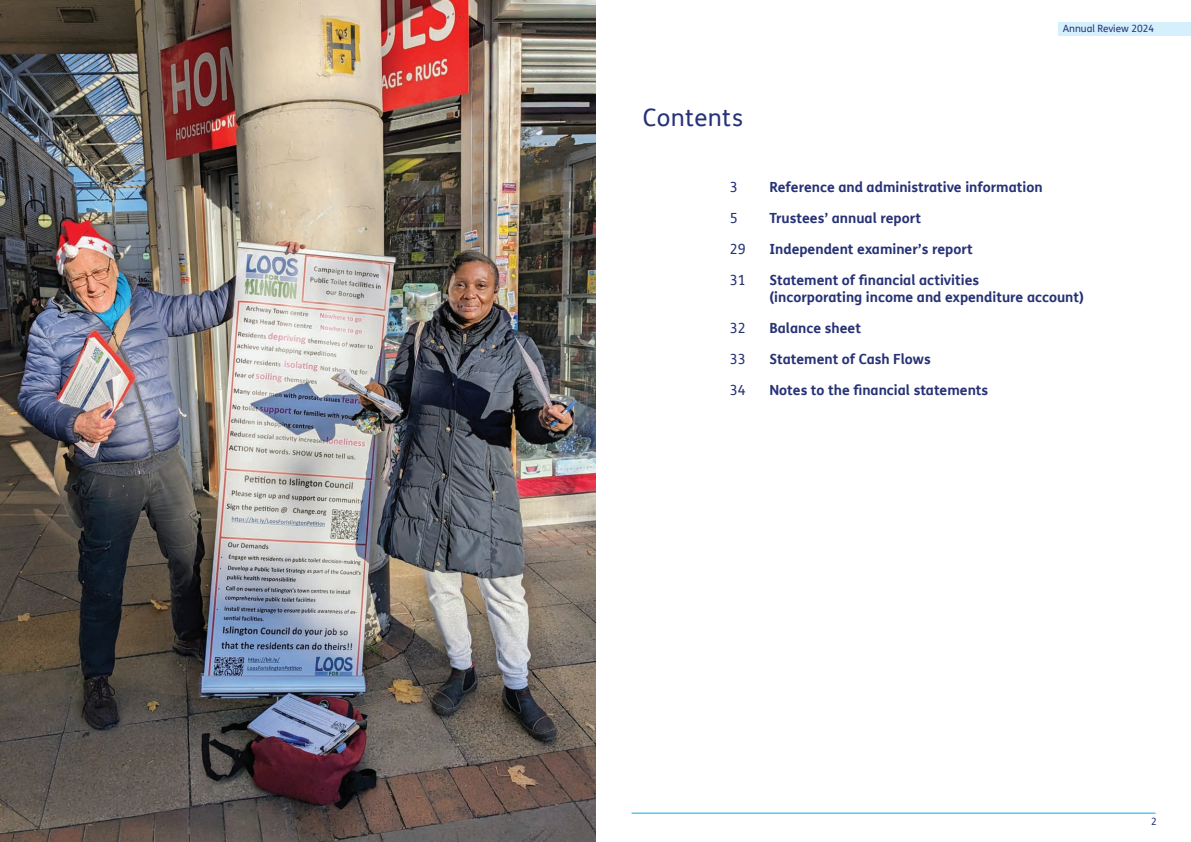
<style>
.page{position:relative;width:1191px;height:842px;background:#fff}
.page>*{position:absolute;margin:0;border:0;box-sizing:border-box;transform-origin:0 0}
.t1{font:24px "FS Me";letter-spacing:.015em;color:#273276}
.t2{font:700 14px/16.8px "FS Me";color:#273276}
.t3{font:14px "FS Me";color:#273276}
.t4{font:10px "FS Me";color:#273276}
</style>
<div class="page">
<div style="left:1059px;top:22px;width:132px;height:14px;background:#d5effc"></div>
<hr style="left:631px;top:813px;width:524px;height:1px;background:#00aeef">
<img style="left:0;top:0;width:595px;height:842px">
<h1 class="t1" style="left:643px;top:101px;width:102px">Contents</h1>
<p class="t4" style="left:1062px;top:22px;width:93px">Annual Review 2024</p>
<p class="t3" style="left:729px;top:177px;width:9px">3</p>
<p class="t2" style="left:769px;top:178px;width:275px">Reference and administrative information</p>
<p class="t3" style="left:729px;top:208px;width:9px">5</p>
<p class="t2" style="left:769px;top:209px;width:153px">Trustees’ annual report</p>
<p class="t3" style="left:729px;top:239px;width:17px">29</p>
<p class="t2" style="left:769px;top:240px;width:205px">Independent examiner’s report</p>
<p class="t3" style="left:729px;top:270px;width:17px">31</p>
<p class="t2" style="left:769px;top:271px;width:316px">Statement of financial activities<br>(incorporating income and expenditure account)</p>
<p class="t3" style="left:729px;top:318px;width:17px">32</p>
<p class="t2" style="left:769px;top:319px;width:93px">Balance sheet</p>
<p class="t3" style="left:729px;top:349px;width:17px">33</p>
<p class="t2" style="left:769px;top:350px;width:163px">Statement of Cash Flows</p>
<p class="t3" style="left:729px;top:380px;width:17px">34</p>
<p class="t2" style="left:769px;top:380px;width:220px">Notes to the financial statements</p>
<p class="t4" style="left:1151px;top:814px;width:7px">2</p>
</div>
